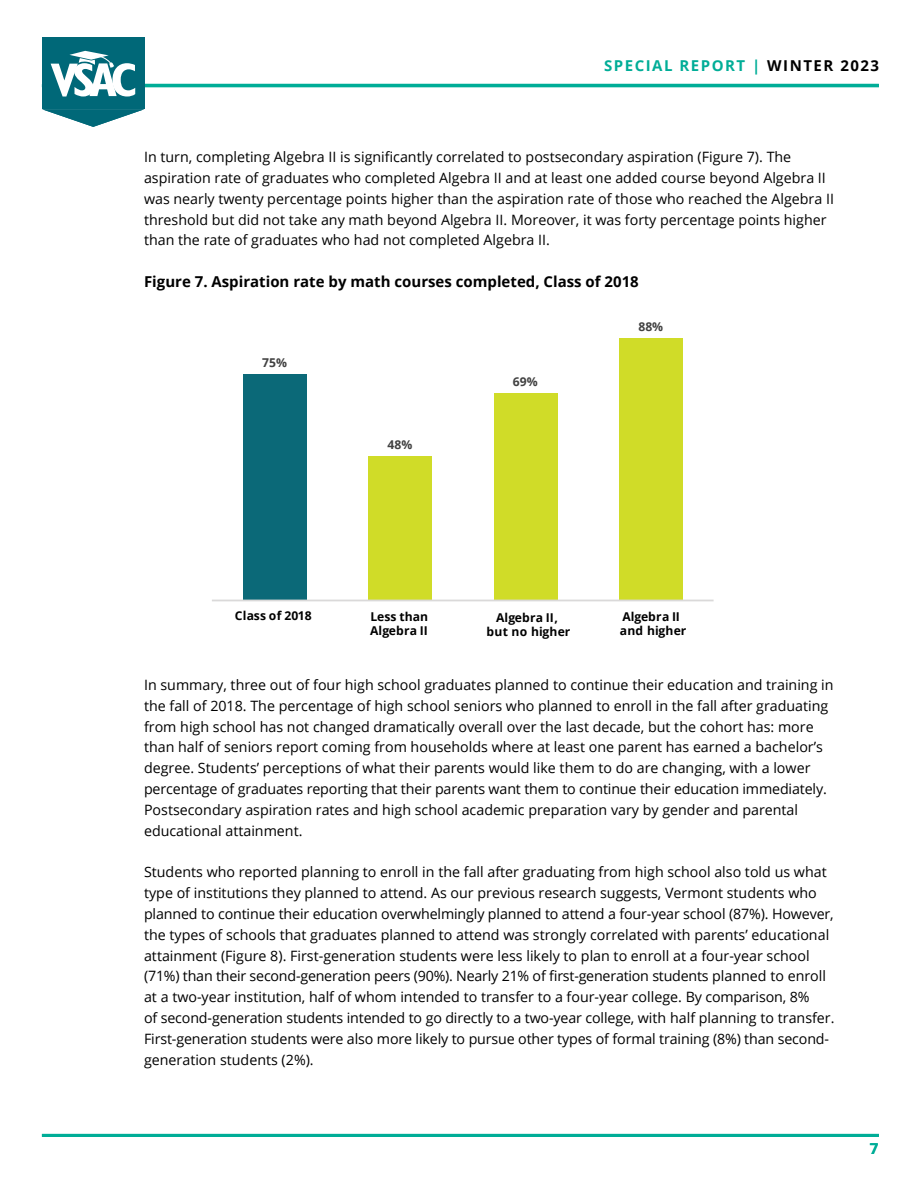
<style>
.page{position:relative;width:918px;height:1188px;background:#fff}
.page>*{position:absolute;margin:0;border:0;box-sizing:border-box;transform-origin:0 0}
.t1{font:700 15px "Open Sans";color:#000}
.t2{font:700 15px "Open Sans";letter-spacing:.1em;color:#00ad97}
.t3{font:14.25px/20.9px "Open Sans";color:#000}
.t4{font:700 12.15px/14px "Open Sans";letter-spacing:.01em;color:#000}
.t5{font:700 12.15px "Open Sans";color:#414141}
.s1{color:#000}
</style>
<div class="page">
<hr style="left:42px;top:1134px;width:837px;height:3px;background:#00ad97">
<hr style="left:47px;top:84px;width:832px;height:3px;background:#00ad97">
<div style="left:42px;top:38px;width:102px;height:71px;background:#006878"></div>
<svg style="left:42px;top:109px;width:102px;height:18px"></svg>
<svg style="left:51px;top:51px;width:84px;height:46px"></svg>
<div style="left:368px;top:456px;width:64px;height:144px;background:#d0dc28"></div>
<div style="left:494px;top:393px;width:63px;height:207px;background:#d0dc28"></div>
<div style="left:619px;top:338px;width:63px;height:262px;background:#d0dc28"></div>
<div style="left:243px;top:374px;width:63px;height:226px;background:#0b6978"></div>
<hr style="left:212px;top:600px;width:502px;height:1px;background:#dad9d9">
<p class="t2" style="left:604px;top:55px;width:276px">SPECIAL REPORT | <span class="s1">WINTER 2023</span></p>
<p class="t3" style="left:144px;top:146px;width:691px">In turn, completing Algebra II is significantly correlated to postsecondary aspiration (Figure 7). The aspiration rate of graduates who completed Algebra II and at least one added course beyond Algebra II was nearly twenty percentage points higher than the aspiration rate of those who reached the Algebra II threshold but did not take any math beyond Algebra II. Moreover, it was forty percentage points higher than the rate of graduates who had not completed Algebra II.</p>
<p class="t1" style="left:144px;top:271px;width:496px">Figure 7. Aspiration rate by math courses completed, Class of 2018</p>
<p class="t5" style="left:262px;top:354px;width:26px">75%</p>
<p class="t5" style="left:388px;top:436px;width:26px">48%</p>
<p class="t5" style="left:513px;top:373px;width:26px">69%</p>
<p class="t5" style="left:638px;top:318px;width:26px">88%</p>
<p class="t4" style="left:235px;top:609px;width:78px">Class of 2018</p>
<p class="t4" style="left:487px;top:610px;width:86px;text-align:center">Algebra II, but no higher</p>
<p class="t4" style="left:620px;top:610px;width:68px">Algebra II and higher</p>
<p class="t4" style="left:370px;top:610px;width:59px">Less than<br>Algebra II</p>
<p class="t3" style="left:144px;top:674px;width:691px">In summary, three out of four high school graduates planned to continue their education and training in the fall of 2018. The percentage of high school seniors who planned to enroll in the fall after graduating from high school has not changed dramatically overall over the last decade, but the cohort has: more than half of seniors report coming from households where at least one parent has earned a bachelor’s degree. Students’ perceptions of what their parents would like them to do are changing, with a lower percentage of graduates reporting that their parents want them to continue their education immediately.<br>Postsecondary aspiration rates and high school academic preparation vary by gender and parental educational attainment.</p>
<p class="t3" style="left:144px;top:861px;width:692px">Students who reported planning to enroll in the fall after graduating from high school also told us what type of institutions they planned to attend. As our previous research suggests, Vermont students who planned to continue their education overwhelmingly planned to attend a four-year school (87%). However, the types of schools that graduates planned to attend was strongly correlated with parents’ educational attainment (Figure 8). First-generation students were less likely to plan to enroll at a four-year school (71%) than their second-generation peers (90%). Nearly 21% of first-generation students planned to enroll at a two-year institution, half of whom intended to transfer to a four-year college. By comparison, 8%<br>of second-generation students intended to go directly to a two-year college, with half planning to transfer.<br>First-generation students were also more likely to pursue other types of formal training (8%) than second&shy;generation students (2%).</p>
<p class="t2" style="left:870px;top:1138px;width:10px">7</p>
</div>
